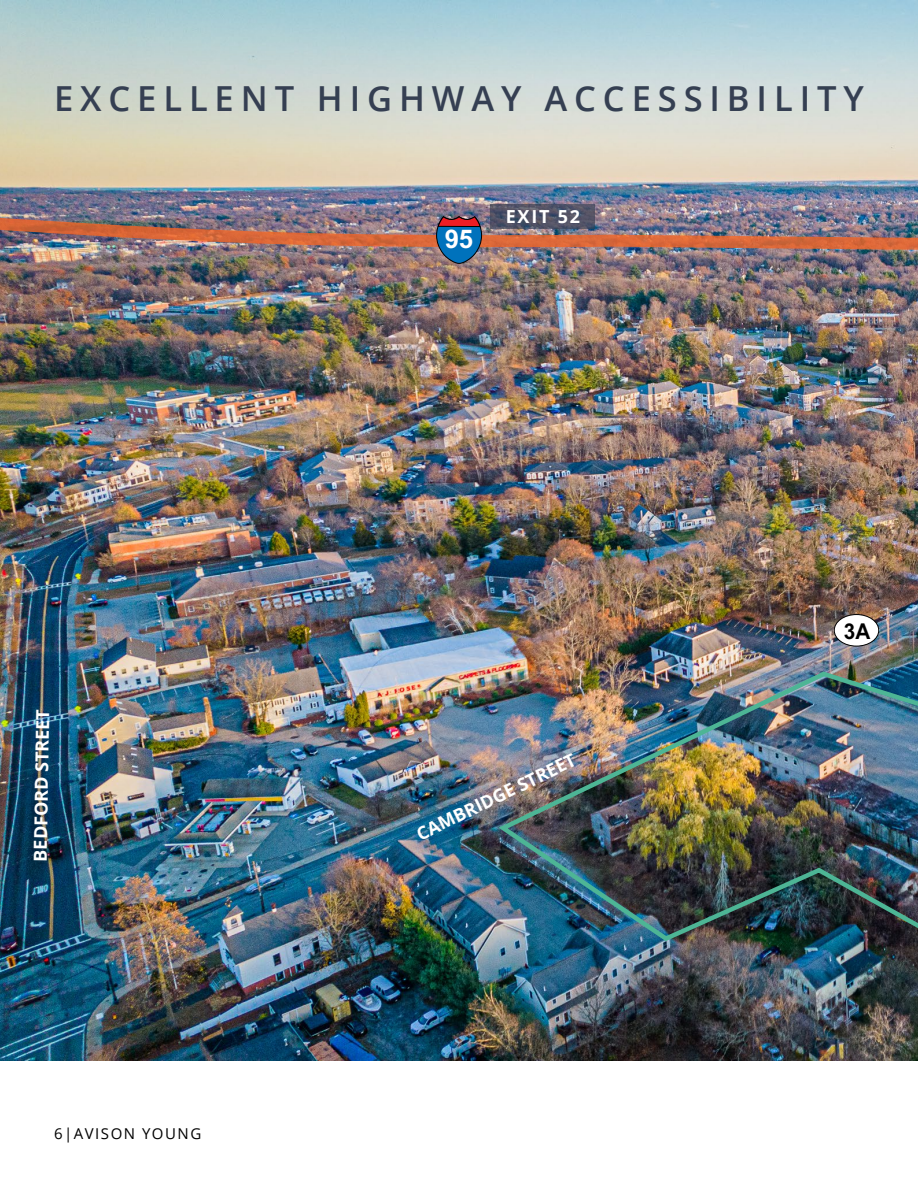
<style>
.page{position:relative;width:918px;height:1188px;background:#fff}
.page>*{position:absolute;margin:0;border:0;box-sizing:border-box;transform-origin:0 0}
.t1{font:600 34.5px "Open Sans";letter-spacing:.2em;color:#353f52}
.t2{font:700 25.8px "Arial";color:#fff}
.t3{font:700 21.75px "Arial";color:#000;scale:.95 1}
.t4{font:700 18px "Open Sans";letter-spacing:.1em;color:#fff}
.t5{font:15px "Open Sans";letter-spacing:.1em;color:#000}
</style>
<div class="page">
<img style="left:0;top:0;width:918px;height:1061px">
<img style="left:494px;top:668px;width:424px;height:372px">
<img style="left:0;top:211px;width:918px;height:76px">
<svg style="left:490px;top:204px;width:104px;height:25px;background:#505367"></svg>
<div style="left:834px;top:615px;width:45px;height:31px;background:#fff;border-radius:50%"></div>
<div style="left:834px;top:615px;width:45px;height:31px;border:1px solid #000;border-radius:50%"></div>
<svg style="left:437px;top:217px;width:45px;height:46px;background:#385f8e"></svg>
<h1 class="t1" style="left:54px;top:75px;width:811px">EXCELLENT HIGHWAY ACCESSIBILITY</h1>
<p class="t4" style="left:28px;top:861px;width:154px;rotate:-89deg">BEDFORD STREET</p>
<p class="t5" style="left:54px;top:1124px;width:149px">6|AVISON YOUNG</p>
<h2 class="t2" style="left:445px;top:222px;width:30px">95</h2>
<p class="t4" style="left:506px;top:204px;width:76px">EXIT 52</p>
<p class="t4" style="left:412px;top:824px;width:176px;rotate:-26deg">CAMBRIDGE STREET</p>
<p class="t3" style="left:844px;top:617px;width:29px">3A</p>
</div>
